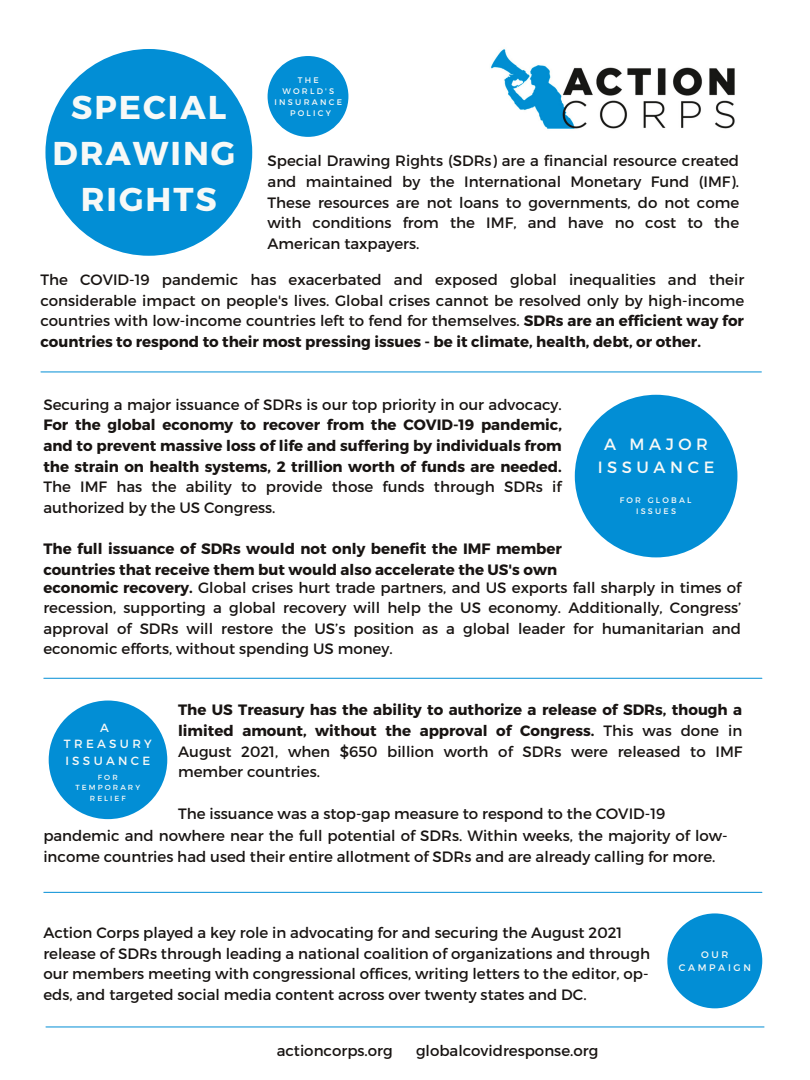
<style>
.page{position:relative;width:810px;height:1080px;background:#fff}
.page>*{position:absolute;margin:0;border:0;box-sizing:border-box;transform-origin:0 0}
.t1{font:700 33px/45.9px "Montserrat";letter-spacing:.06em;color:#f7f9f7;text-align:center}
.t2{font:16.31px/22.5px "Montserrat";letter-spacing:.28em;color:#f7f9f7;text-align:center}
.t3{font:15px/20.6px "Montserrat";color:#181412}
.t4{font:700 15px/20.6px "Montserrat";color:#181412;text-align:justify}
.t5{font:11.88px/16.4px "Montserrat";letter-spacing:.28em;color:#f7f9f7;text-align:center}
.t6{font:9.56px/13.2px "Montserrat";letter-spacing:.28em;color:#f7f9f7;text-align:center}
.t7{font:8.12px/11.2px "Montserrat";letter-spacing:.28em;color:#f7f9f7;text-align:center}
.t8{font:8px/11.1px "Montserrat";letter-spacing:.28em;color:#f7f9f7;text-align:center}
.t9{font:7.44px/10.2px "Montserrat";letter-spacing:.28em;color:#f7f9f7;text-align:center}
.s1{font-weight:700}
.s2{font-weight:400}
</style>
<div class="page">
<div style="left:45px;top:49px;width:207px;height:207px;background:#028ed5;border-radius:50%"></div>
<div style="left:268px;top:56px;width:80px;height:81px;background:#028ed5;border-radius:50%"></div>
<hr style="left:41px;top:371px;width:720px;height:1px;background:#028ed5">
<img style="left:491px;top:49px;width:244px;height:80px">
<div style="left:575px;top:395px;width:162px;height:162px;background:#028ed5;border-radius:50%"></div>
<hr style="left:44px;top:678px;width:718px;height:1px;background:#028ed5">
<div style="left:49px;top:701px;width:118px;height:118px;background:#028ed5;border-radius:50%"></div>
<hr style="left:46px;top:1026px;width:718px;height:1px;background:#028ed5">
<hr style="left:44px;top:892px;width:718px;height:1px;background:#028ed5">
<div style="left:667px;top:913px;width:95px;height:95px;background:#028ed5;border-radius:50%"></div>
<p class="t7" style="left:275px;top:74px;width:69px">THE<br>WORLD'S<br>INSURANCE<br>POLICY</p>
<h1 class="t1" style="left:52px;top:83px;width:185px">SPECIAL<br>DRAWING<br>RIGHTS</h1>
<p class="t3" style="left:268px;top:150px;width:473px;text-align:justify">Special Drawing Rights (SDRs) are a financial resource created and maintained by the International Monetary Fund (IMF).<br>These resources are not loans to governments, do not come with conditions from the IMF, and have no cost to the American taxpayers.</p>
<p class="t3" style="left:40px;top:269px;width:705px;text-align:justify">The COVID-19 pandemic has exacerbated and exposed global inequalities and their considerable impact on people's lives. Global crises cannot be resolved only by high-income countries with low-income countries left to fend for themselves. <span class="s1">SDRs are an efficient way for countries to respond to their most pressing issues - be it climate, health, debt, or other.</span></p>
<p class="t3" style="left:43px;top:393px;width:520px">Securing a major issuance of SDRs is our top priority in our advocacy.</p>
<p class="t4" style="left:43px;top:414px;width:520px">For the global economy to recover from the COVID-19 pandemic, and to prevent massive loss of life and suffering by individuals from the strain on health systems, 2 trillion worth of funds are needed.</p>
<p class="t3" style="left:43px;top:476px;width:520px">The IMF has the ability to provide those funds through SDRs if authorized by the US Congress.</p>
<p class="t4" style="left:43px;top:538px;width:520px">The full issuance of SDRs would not only benefit the IMF member countries that receive them but would also accelerate the US's own</p>
<p class="t2" style="left:598px;top:432px;width:118px">A MAJOR<br>ISSUANCE</p>
<p class="t8" style="left:620px;top:495px;width:73px">FOR GLOBAL<br>ISSUES</p>
<p class="t3" style="left:43px;top:576px;width:700px;text-align:justify"><span class="s1">economic recovery.</span> Global crises hurt trade partners, and US exports fall sharply in times of recession, supporting a global recovery will help the US economy. Additionally, Congress’ approval of SDRs will restore the US’s position as a global leader for humanitarian and economic efforts, without spending US money.</p>
<p class="t5" style="left:64px;top:719px;width:89px">A<br>TREASURY<br>ISSUANCE</p>
<p class="t9" style="left:76px;top:772px;width:66px">FOR<br>TEMPORARY<br>RELIEF</p>
<p class="t4" style="left:178px;top:699px;width:566px">The US Treasury has the ability to authorize a release of SDRs, though a limited amount, without the approval of Congress. <span class="s2">This was done in August 2021, when $650 billion worth of SDRs were released to IMF member countries.</span></p>
<p class="t3" style="left:178px;top:802px;width:489px">The issuance was a stop-gap measure to respond to the COVID-19</p>
<p class="t3" style="left:43px;top:824px;width:686px">pandemic and nowhere near the full potential of SDRs. Within weeks, the majority of low&shy;income countries had used their entire allotment of SDRs and are already calling for more.</p>
<p class="t3" style="left:43px;top:922px;width:608px">Action Corps played a key role in advocating for and securing the August 2021 release of SDRs through leading a national coalition of organizations and through our members meeting with congressional offices, writing letters to the editor, op&shy;eds, and targeted social media content across over twenty states and DC.</p>
<p class="t3" style="left:277px;top:1039px;width:118px">actioncorps.org</p>
<p class="t3" style="left:416px;top:1039px;width:184px">globalcovidresponse.org</p>
<p class="t6" style="left:679px;top:948px;width:74px">OUR<br>CAMPAIGN</p>
</div>
